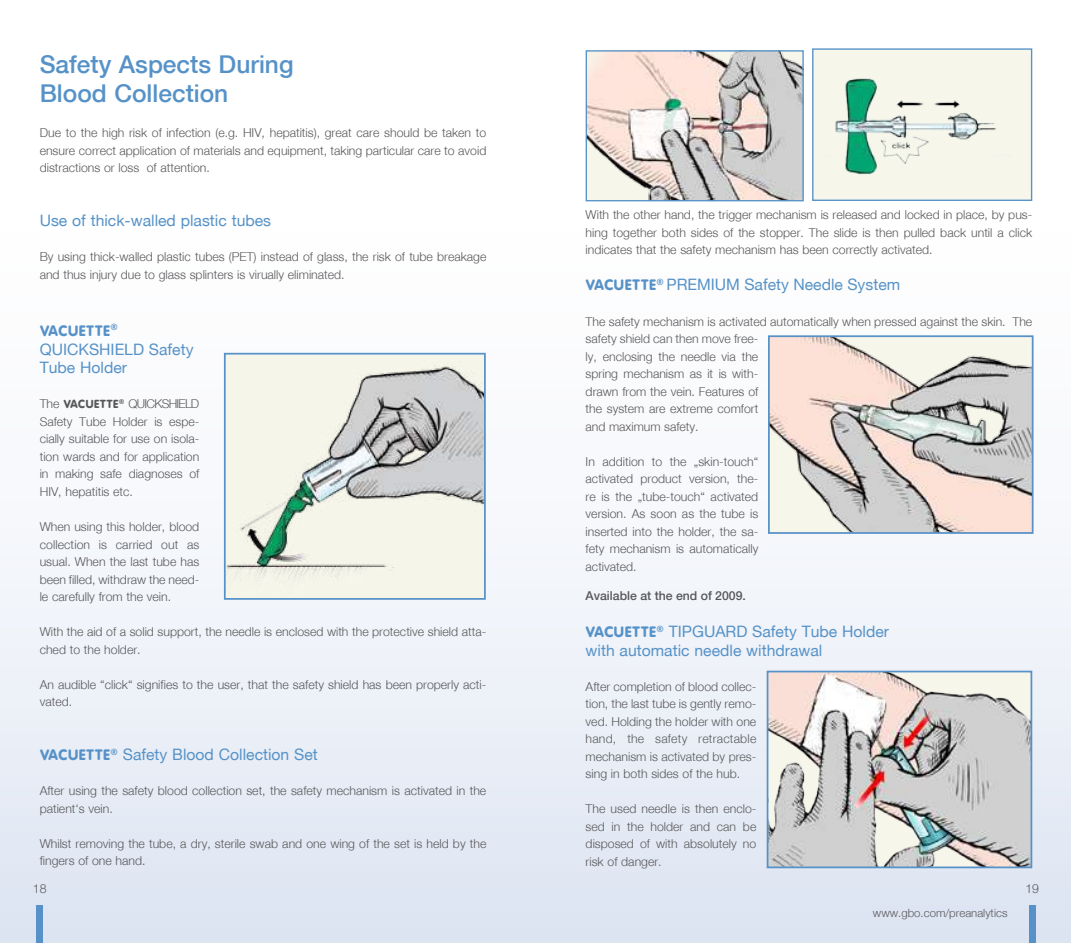
<style>
.page{position:relative;width:1072px;height:943px;background:#fff}
.page>*{position:absolute;margin:0;border:0;box-sizing:border-box;transform-origin:0 0}
.t1{font:24.5px/29.4px "Helvneumed";color:#5692c8}
.t2{font:15.75px/18.9px "Helvneurom";color:#5692c8}
.t3{font:15.75px "VAG Round";color:#5692c8}
.t4{font:12.25px/17.5px "Helvneulig";color:#57575a;text-align:justify}
.t5{font:12.25px "Helvneumed";color:#57575a}
.t6{font:11.38px "Helvneulig";color:#57575a}
.s1{font-family:"VAG Round"}
</style>
<div class="page">
<img style="left:0;top:48px;width:1070px;height:895px">
<div style="left:37px;top:905px;width:6px;height:38px;background:#5692c8"></div>
<div style="left:1029px;top:905px;width:6px;height:38px;background:#5692c8"></div>
<img style="left:587px;top:52px;width:214px;height:147px">
<div style="left:585px;top:50px;width:218px;height:151px;border:1px solid #5692c8"></div>
<img style="left:814px;top:50px;width:216px;height:149px">
<div style="left:812px;top:48px;width:220px;height:153px;border:1px solid #5692c8"></div>
<img style="left:769px;top:673px;width:260px;height:192px">
<div style="left:766px;top:670px;width:266px;height:198px;border:2px solid #5692c8"></div>
<img style="left:227px;top:356px;width:256px;height:240px">
<div style="left:224px;top:353px;width:262px;height:246px;border:2px solid #5692c8"></div>
<img style="left:771px;top:338px;width:259px;height:193px">
<div style="left:768px;top:335px;width:265px;height:199px;border:2px solid #5692c8"></div>
<h1 class="t1" style="left:40px;top:51px;width:255px">Safety Aspects During<br>Blood Collection</h1>
<p class="t4" style="left:40px;top:125px;width:448px">Due to the high risk of infection (e.g. HIV, hepatitis), great care should be taken to ensure correct application of materials and equipment, taking particular care to avoid distractions or loss of attention.</p>
<p class="t2" style="left:40px;top:212px;width:233px">Use of thick-walled plastic tubes</p>
<p class="t4" style="left:40px;top:249px;width:448px">By using thick-walled plastic tubes (PET) instead of glass, the risk of tube breakage and thus injury due to glass splinters is virually eliminated.</p>
<p class="t3" style="left:40px;top:321px;width:80px">VACUETTE<sup>®</sup></p>
<p class="t2" style="left:40px;top:340px;width:155px">QUICKSHIELD Safety<br>Tube Holder</p>
<p class="t4" style="left:40px;top:396px;width:161px">The <span class="s1">VACUETTE</span><sup>®</sup> QUICKSHIELD Safety Tube Holder is espe&shy;cially suitable for use on isola&shy;tion wards and for application in making safe diagnoses of HIV, hepatitis etc.</p>
<p class="t4" style="left:40px;top:518px;width:161px">When using this holder, blood collection is carried out as usual. When the last tube has been filled, withdraw the need&shy;le carefully from the vein.</p>
<p class="t4" style="left:40px;top:623px;width:448px">With the aid of a solid support, the needle is enclosed with the protective shield atta&shy;ched to the holder.</p>
<p class="t4" style="left:40px;top:676px;width:448px">An audible “click“ signifies to the user, that the safety shield has been properly acti&shy;vated.</p>
<p class="t2" style="left:40px;top:746px;width:280px"><span class="s1">VACUETTE</span><sup>®</sup> Safety Blood Collection Set</p>
<p class="t4" style="left:40px;top:782px;width:448px">After using the safety blood collection set, the safety mechanism is activated in the patient‘s vein.</p>
<p class="t4" style="left:40px;top:835px;width:448px">Whilst removing the tube, a dry, sterile swab and one wing of the set is held by the fingers of one hand.</p>
<p class="t4" style="left:585px;top:207px;width:448px">With the other hand, the trigger mechanism is released and locked in place, by pus&shy;hing together both sides of the stopper. The slide is then pulled back until a click indicates that the safety mechanism has been correctly activated.</p>
<p class="t2" style="left:585px;top:276px;width:316px"><span class="s1">VACUETTE</span><sup>®</sup> PREMIUM Safety Needle System</p>
<p class="t4" style="left:585px;top:313px;width:448px;text-align:left">The safety mechanism is activated automatically when pressed against the skin. The safety shield can then move free-<br>ly, enclosing the needle via the<br>spring mechanism as it is with-<br>drawn from the vein. Features of<br>the system are extreme comfort<br>and maximum safety.</p>
<p class="t4" style="left:585px;top:453px;width:174px">In addition to the „skin-touch“ activated product version, the&shy;re is the „tube-touch“ activated version. As soon as the tube is inserted into the holder, the sa&shy;fety mechanism is automatically activated.</p>
<p class="t5" style="left:585px;top:590px;width:162px">Available at the end of 2009.</p>
<p class="t2" style="left:585px;top:622px;width:305px"><span class="s1">VACUETTE</span><sup>®</sup> TIPGUARD Safety Tube Holder with automatic needle withdrawal</p>
<p class="t4" style="left:585px;top:678px;width:172px">After completion of blood collec&shy;tion, the last tube is gently remo&shy;ved. Holding the holder with one hand, the safety retractable mechanism is activated by pres&shy;sing in both sides of the hub.</p>
<p class="t4" style="left:585px;top:801px;width:172px">The used needle is then enclo&shy;sed in the holder and can be disposed of with absolutely no risk of danger.</p>
<p class="t4" style="left:33px;top:880px;width:15px">18</p>
<p class="t4" style="left:1025px;top:880px;width:15px">19</p>
<p class="t6" style="left:873px;top:907px;width:136px">www.gbo.com/preanalytics</p>
</div>
